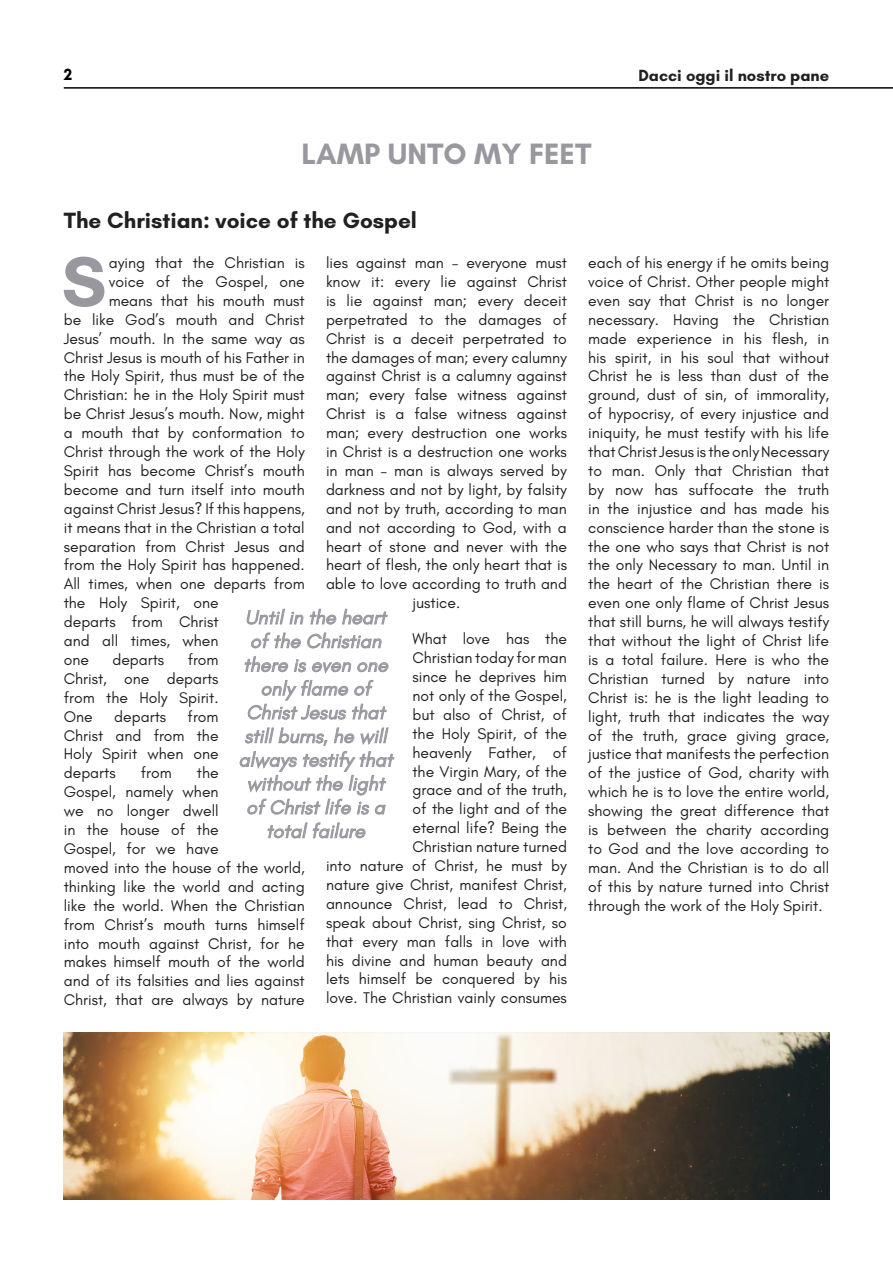
<style>
.page{position:relative;width:893px;height:1263px;background:#fff}
.page>*{position:absolute;margin:0;border:0;box-sizing:border-box;transform-origin:0 0}
.t1{font:700 71.4px "Glacial Indifference";color:#9a989f}
.t2{font:700 30px "Glacial Indifference";color:#9a989f}
.t3{font:700 22.5px "Glacial Indifference";color:#221f20}
.t4{font:italic 19.8px/23.7px "Glacial Indifference";color:#9a989f;text-align:center}
.t5{font:700 16.5px "Glacial Indifference";color:#221f20}
.t6{font:700 16.5px "Glacial Indifference";color:#000}
.t7{font:15.75px/18.9px "Glacial Indifference";color:#221f20;text-align:justify}
</style>
<div class="page">
<hr style="left:64px;top:87px;width:829px;height:2px;background:#000">
<img style="left:64px;top:1033px;width:765px;height:166px">
<svg style="left:239px;top:608px;width:156px;height:231px"></svg>
<p class="t6" style="left:64px;top:65px;width:10px">2</p>
<h2 class="t2" style="left:301px;top:135px;width:291px">LAMP UNTO MY FEET</h2>
<p class="t5" style="left:638px;top:65px;width:192px">Dacci oggi il nostro pane</p>
<h3 class="t3" style="left:64px;top:206px;width:355px">The Christian: voice of the Gospel</h3>
<h1 class="t1" style="left:62px;top:237px;width:46px">S</h1>
<p class="t7" style="left:109px;top:253px;width:198px">aying that the Christian is</p>
<p class="t7" style="left:326px;top:253px;width:242px">lies against man – everyone must</p>
<p class="t7" style="left:326px;top:272px;width:242px">know it: every lie against Christ</p>
<p class="t7" style="left:326px;top:291px;width:242px">is lie against man; every deceit</p>
<p class="t7" style="left:326px;top:310px;width:242px">perpetrated to the damages of</p>
<p class="t7" style="left:326px;top:329px;width:242px">Christ is a deceit perpetrated to</p>
<p class="t7" style="left:326px;top:348px;width:242px">the damages of man; every calumny</p>
<p class="t7" style="left:326px;top:367px;width:242px">against Christ is a calumny against</p>
<p class="t7" style="left:326px;top:386px;width:242px">man; every false witness against</p>
<p class="t7" style="left:326px;top:405px;width:242px">Christ is a false witness against</p>
<p class="t7" style="left:326px;top:424px;width:242px">man; every destruction one works</p>
<p class="t7" style="left:326px;top:442px;width:242px">in Christ is a destruction one works</p>
<p class="t7" style="left:326px;top:461px;width:242px">in man – man is always served by</p>
<p class="t7" style="left:326px;top:480px;width:242px">darkness and not by light, by falsity</p>
<p class="t7" style="left:326px;top:499px;width:242px">and not by truth, according to man</p>
<p class="t7" style="left:326px;top:518px;width:242px">and not according to God, with a</p>
<p class="t7" style="left:326px;top:537px;width:242px">heart of stone and never with the</p>
<p class="t7" style="left:326px;top:556px;width:242px">heart of flesh, the only heart that is</p>
<p class="t7" style="left:326px;top:575px;width:242px">able to love according to truth and</p>
<p class="t7" style="left:412px;top:594px;width:49px">justice.</p>
<p class="t7" style="left:326px;top:630px;width:242px;text-align:right">What love has the<br>Christian today for man<br>since he deprives him<br>not only of the Gospel,<br>but also of Christ, of<br>the Holy Spirit, of the<br>heavenly Father, of<br>the Virgin Mary, of the<br>grace and of the truth,<br>of the light and of the<br>eternal life? Being the<br>Christian nature turned<br>into nature of Christ, he must by nature give Christ, manifest Christ, announce Christ, lead to Christ, speak about Christ, sing Christ, so that every man falls in love with his divine and human beauty and lets himself be conquered by his love. The Christian vainly consumes</p>
<p class="t7" style="left:109px;top:272px;width:198px">voice of the Gospel, one</p>
<p class="t7" style="left:109px;top:291px;width:198px">means that his mouth must</p>
<p class="t7" style="left:64px;top:310px;width:242px">be like God’s mouth and Christ</p>
<p class="t7" style="left:64px;top:329px;width:242px">Jesus’ mouth. In the same way as</p>
<p class="t7" style="left:64px;top:348px;width:242px">Christ Jesus is mouth of his Father in</p>
<p class="t7" style="left:64px;top:367px;width:242px">the Holy Spirit, thus must be of the</p>
<p class="t7" style="left:64px;top:386px;width:242px">Christian: he in the Holy Spirit must</p>
<p class="t7" style="left:64px;top:405px;width:242px">be Christ Jesus’s mouth. Now, might</p>
<p class="t7" style="left:64px;top:424px;width:242px">a mouth that by conformation to</p>
<p class="t7" style="left:64px;top:442px;width:242px">Christ through the work of the Holy</p>
<p class="t7" style="left:64px;top:461px;width:242px">Spirit has become Christ’s mouth</p>
<p class="t7" style="left:64px;top:480px;width:242px">become and turn itself into mouth</p>
<p class="t7" style="left:64px;top:499px;width:242px">against Christ Jesus? If this happens,</p>
<p class="t7" style="left:64px;top:518px;width:242px">it means that in the Christian a total</p>
<p class="t7" style="left:64px;top:537px;width:242px">separation from Christ Jesus and</p>
<p class="t7" style="left:64px;top:556px;width:242px">from the Holy Spirit has happened.</p>
<p class="t7" style="left:64px;top:575px;width:242px">All times, when one departs from</p>
<p class="t7" style="left:64px;top:594px;width:156px">the Holy Spirit, one</p>
<p class="t7" style="left:64px;top:613px;width:156px">departs from Christ</p>
<p class="t7" style="left:64px;top:631px;width:156px">and all times, when</p>
<p class="t7" style="left:64px;top:650px;width:27px">one</p>
<p class="t7" style="left:112px;top:650px;width:53px">departs</p>
<p class="t4" style="left:238px;top:606px;width:156px">Until in the heart of the Christian there is even one only flame of<br>Christ Jesus that still burns, he will always testify that without the light of Christ life is a total failure</p>
<p class="t7" style="left:64px;top:650px;width:156px;text-indent:124px">from Christ, one departs from the Holy Spirit.<br>One</p>
<p class="t7" style="left:64px;top:707px;width:156px;text-indent:124px">from Christ and from the Holy Spirit when one departs</p>
<p class="t7" style="left:114px;top:707px;width:53px">departs</p>
<p class="t7" style="left:64px;top:764px;width:242px;text-align:left;text-indent:133px">the<br>Gospel, namely when<br>we no longer dwell<br>in the house of the<br>Gospel, for we have<br>moved into the house of the world, thinking like the world and acting like the world. When the Christian from Christ’s mouth turns himself into mouth against Christ, for he makes himself mouth of the world and of its falsities and lies against<br>Christ, that are always by nature</p>
<p class="t7" style="left:141px;top:764px;width:32px">from</p>
<p class="t7" style="left:588px;top:253px;width:242px">each of his energy if he omits being voice of Christ. Other people might even say that Christ is no longer necessary. Having the Christian made experience in his flesh, in his spirit, in his soul that without Christ he is less than dust of the ground, dust of sin, of immorality, of hypocrisy, of every injustice and iniquity, he must testify with his life that Christ Jesus is the only Necessary to man. Only that Christian that by now has suffocate the truth in the injustice and has made his conscience harder than the stone is the one who says that Christ is not the only Necessary to man. Until in the heart of the Christian there is even one only flame of Christ Jesus that still burns, he will always testify that without the light of Christ life is a total failure. Here is who the Christian turned by nature into Christ is: he is the light leading to light, truth that indicates the way of the truth, grace giving grace, justice that manifests the perfection of the justice of God, charity with which he is to love the entire world, showing the great difference that is between the charity according to God and the love according to man. And the Christian is to do all of this by nature turned into Christ through the work of the Holy Spirit.</p>
</div>
